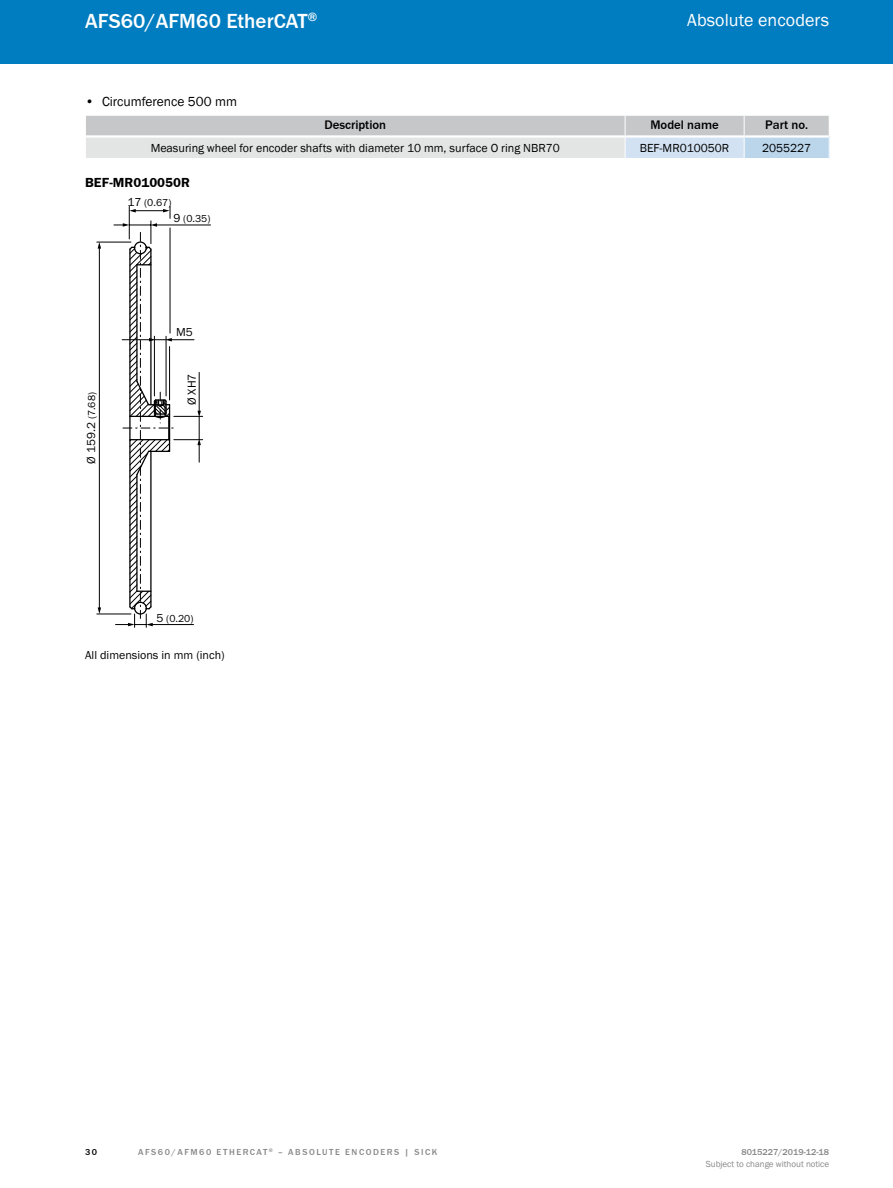
<style>
.page{position:relative;width:893px;height:1188px;background:#fff}
.page>*{position:absolute;margin:0;border:0;box-sizing:border-box;transform-origin:0 0}
.t1{font:500 21px "SICK Franklin";letter-spacing:.005em;color:#fff}
.t2{font:18px "SICK Franklin";letter-spacing:.005em;color:#fff}
.t3{font:13.5px "SICK Franklin";color:#000}
.t4{font:700 13.5px "SICK Franklin";letter-spacing:.005em;color:#000}
.t5{font:500 12.75px "SICK Franklin";color:#000}
.t6{font:12px "SICK Franklin";color:#000}
.t7{font:10.5px "SICK Franklin";color:#000}
.t8{font:500 9px "SICK Franklin";letter-spacing:.17em;color:#87888a}
.t9{font:9px "SICK Franklin";color:#87888a}
.t10{font:500 9px "SICK Franklin";color:#87888a}
.t11{font:500 9px "SICK Franklin";color:#000}
.s1{font-size:12px}
.s2{font-size:10.5px}
</style>
<div class="page">
<div style="left:0;top:0;width:893px;height:64px;background:#007cc0"></div>
<svg style="left:86px;top:115px;width:744px;height:43px;background:#d4d7da"></svg>
<hr style="left:97px;top:242px;width:34px;height:1px;background:#000">
<hr style="left:97px;top:614px;width:34px;height:1px;background:#000">
<hr style="left:99px;top:247px;width:1px;height:362px;background:#000">
<svg style="left:98px;top:242px;width:3px;height:7px"></svg>
<svg style="left:98px;top:607px;width:3px;height:7px"></svg>
<hr style="left:156px;top:225px;width:55px;height:1px;background:#000">
<svg style="left:114px;top:206px;width:89px;height:421px"></svg>
<h1 class="t1" style="left:85px;top:8px;width:234px">AFS60/AFM60 EtherCAT<sup>®</sup></h1>
<p class="t3" style="left:85px;top:93px;width:153px">• Circumference 500 mm</p>
<h2 class="t2" style="left:687px;top:9px;width:144px">Absolute encoders</h2>
<p class="t5" style="left:324px;top:117px;width:63px">Description</p>
<p class="t5" style="left:650px;top:117px;width:70px">Model name</p>
<p class="t5" style="left:765px;top:117px;width:44px">Part no.</p>
<p class="t6" style="left:151px;top:141px;width:411px">Measuring wheel for encoder shafts with diameter 10 mm, surface O ring NBR70</p>
<p class="t6" style="left:640px;top:141px;width:91px">BEF-MR010050R</p>
<p class="t6" style="left:762px;top:141px;width:51px">2055227</p>
<p class="t4" style="left:85px;top:174px;width:106px">BEF-MR010050R</p>
<p class="t7" style="left:127px;top:196px;width:45px"><span class="s1">17</span> (0.67)</p>
<p class="t7" style="left:174px;top:212px;width:38px"><span class="s1">9</span> (0.35)</p>
<p class="t6" style="left:84px;top:464px;width:73px;rotate:-90deg">Ø 159.2 <span class="s2">(7.68)</span></p>
<p class="t6" style="left:176px;top:325px;width:18px">M5</p>
<p class="t6" style="left:184px;top:405px;width:33px;rotate:-90deg">Ø XH7</p>
<p class="t7" style="left:157px;top:612px;width:38px"><span class="s1">5</span> (0.20)</p>
<p class="t6" style="left:85px;top:648px;width:141px">All dimensions in mm (inch)</p>
<p class="t11" style="left:85px;top:1146px;width:14px">30</p>
<p class="t8" style="left:138px;top:1146px;width:301px">AFS60/AFM60 ETHERCAT <sup>®</sup> – ABSOLUTE ENCODERS | SICK</p>
<p class="t10" style="left:741px;top:1146px;width:89px">8015227/2019-12-18</p>
<p class="t9" style="left:706px;top:1159px;width:125px">Subject to change without notice</p>
</div>
